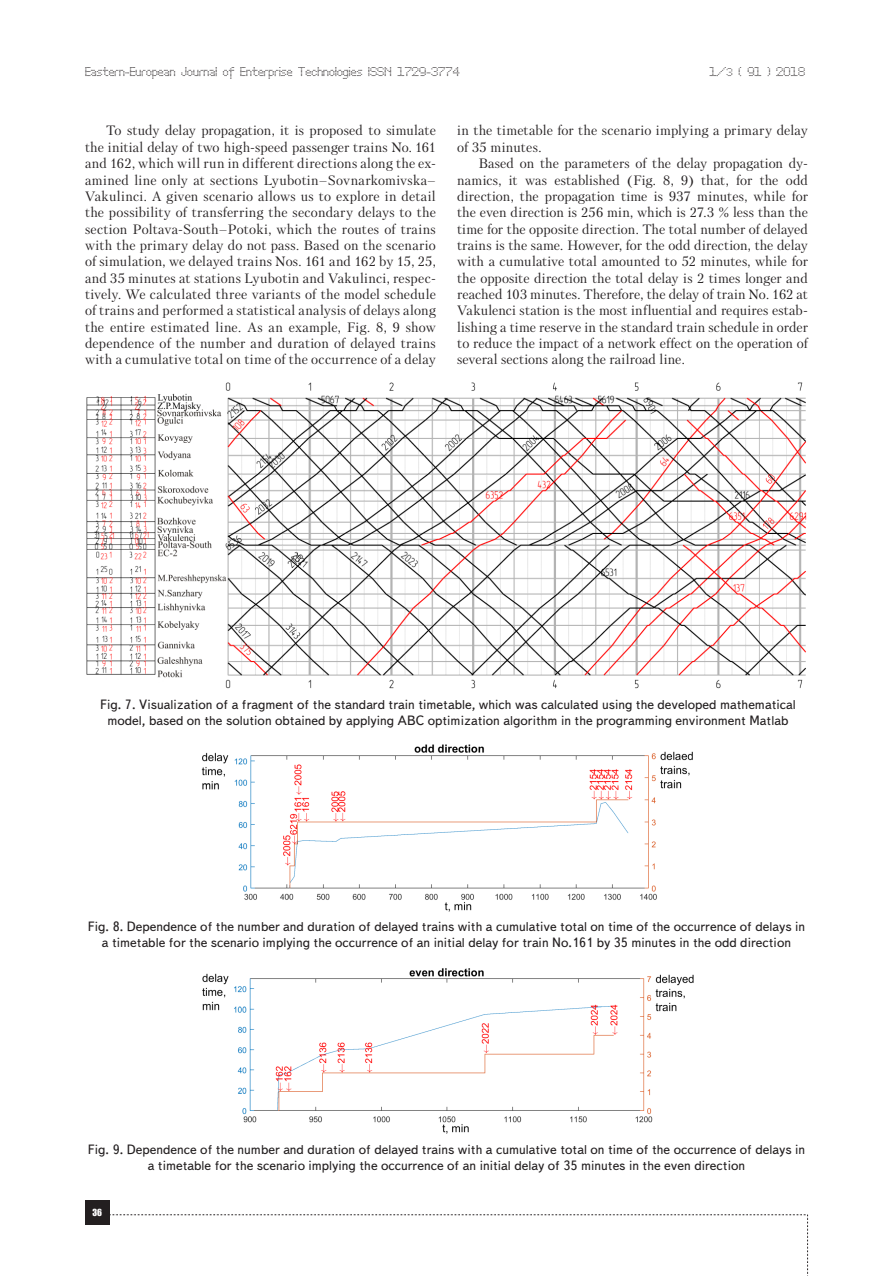
<style>
.page{position:relative;width:893px;height:1276px;background:#fff}
.page>*{position:absolute;margin:0;border:0;box-sizing:border-box;transform-origin:0 0}
.Text__англ{font:13.5px/16.4px "Petersburg C";letter-spacing:.015em;color:#231f20;text-align:justify}
.Рисунок{font:13.5px/16.2px "Text Book C";color:#231f20;text-align:center}
.t1{font:12px "Perfo";letter-spacing:.015em;color:#231f20}
.t2{font:9px "Impact";color:#fff}
.s1{font-size:10.5px}
</style>
<div class="page">
<div style="left:85px;top:1200px;width:24px;height:24px;background:#231f20"></div>
<svg style="left:109px;top:1214px;width:699px;height:62px"></svg>
<img style="left:86px;top:382px;width:721px;height:307px">
<img style="left:201px;top:744px;width:492px;height:168px">
<img style="left:202px;top:968px;width:492px;height:166px">
<p class="t1" style="left:85px;top:65px;width:376px">Eastern-European Journal of Enterprise Technologies ISSN 1729-3774</p>
<p class="t1" style="left:709px;top:65px;width:97px">1/<span class="s1">3</span> ( 91 ) 2018</p>
<p class="Text__англ" style="left:85px;top:122px;width:352px;text-indent:21px">To study delay propagation, it is proposed to simulate the initial delay of two high-speed passenger trains No. 161 and 162, which will run in different directions along the ex&shy;amined line only at sections Lyubotin–Sovnarkomivska– Vakulinci. A given scenario allows us to explore in detail the possibility of transferring the secondary delays to the section Poltava-South–Potoki, which the routes of trains with the primary delay do not pass. Based on the scenario of simulation, we delayed trains Nos. 161 and 162 by 15, 25, and 35 minutes at stations Lyubotin and Vakulinci, respec&shy;tively. We calculated three variants of the model schedule of trains and performed a statistical analysis of delays along the entire estimated line. As an example, Fig. 8, 9 show dependence of the number and duration of delayed trains with a cumulative total on time of the occurrence of a delay</p>
<p class="Text__англ" style="left:457px;top:122px;width:352px">in the timetable for the scenario implying a primary delay of 35 minutes.</p>
<p class="Text__англ" style="left:457px;top:155px;width:352px;text-indent:21px">Based on the parameters of the delay propagation dy&shy;namics, it was established (Fig. 8, 9) that, for the odd direction, the propagation time is 937 minutes, while for the even direction is 256 min, which is 27.3 % less than the time for the opposite direction. The total number of delayed trains is the same. However, for the odd direction, the delay with a cumulative total amounted to 52 minutes, while for the opposite direction the total delay is 2 times longer and reached 103 minutes. Therefore, the delay of train No. 162 at Vakulenci station is the most influential and requires estab&shy;lishing a time reserve in the standard train schedule in order to reduce the impact of a network effect on the operation of several sections along the railroad line.</p>
<p class="Рисунок" style="left:100px;top:696px;width:697px">Fig. 7. Visualization of a fragment of the standard train timetable, which was calculated using the developed mathematical model, based on the solution obtained by applying ABC optimization algorithm in the programming environment Matlab</p>
<p class="Рисунок" style="left:88px;top:918px;width:719px">Fig. 8. Dependence of the number and duration of delayed trains with a cumulative total on time of the occurrence of delays in a timetable for the scenario implying the occurrence of an initial delay for train No.161 by 35 minutes in the odd direction</p>
<p class="Рисунок" style="left:88px;top:1141px;width:719px">Fig. 9. Dependence of the number and duration of delayed trains with a cumulative total on time of the occurrence of delays in a timetable for the scenario implying the occurrence of an initial delay of 35 minutes in the even direction</p>
<p class="t2" style="left:92px;top:1205px;width:11px">36</p>
</div>
